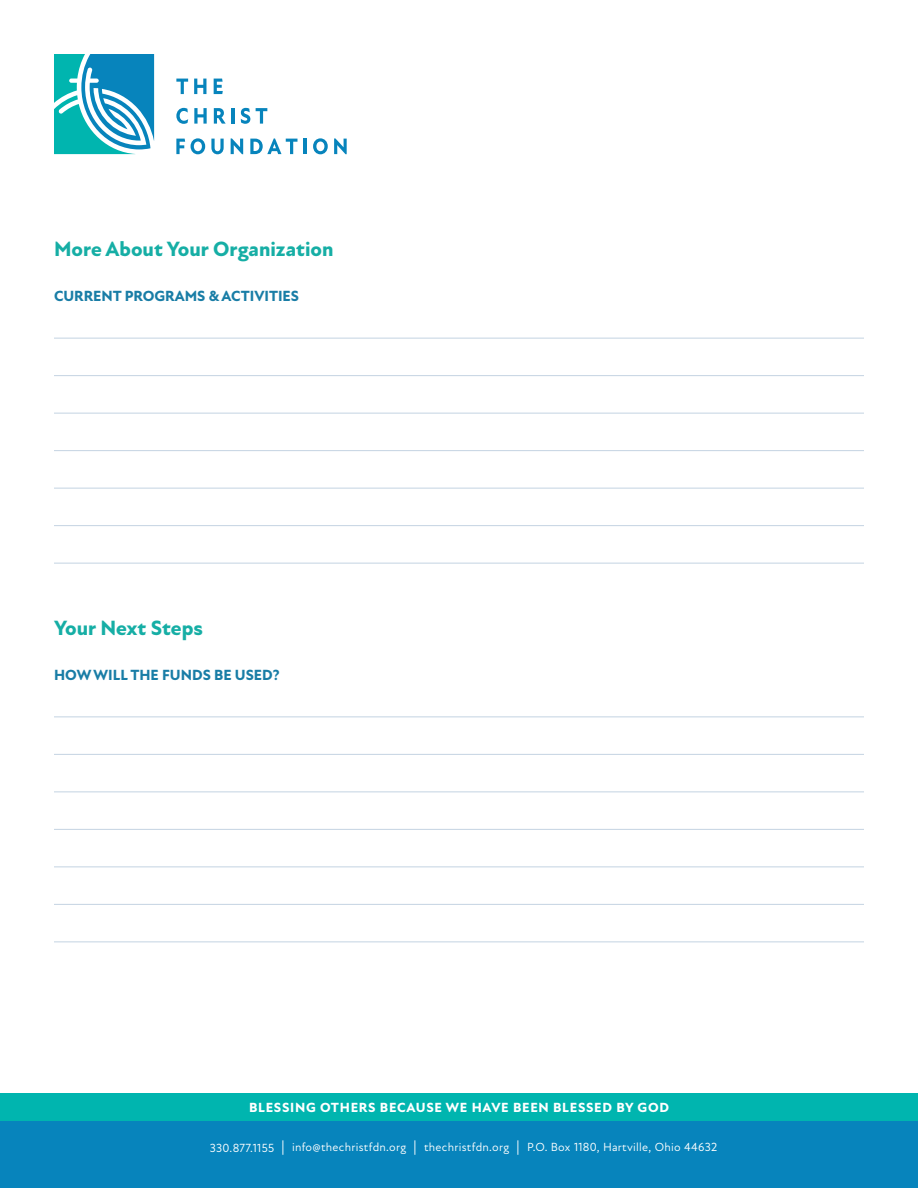
<style>
.page{position:relative;width:918px;height:1188px;background:#fff}
.page>*{position:absolute;margin:0;border:0;box-sizing:border-box;transform-origin:0 0}
.t1{font:800 21px "Atten New";color:#16aea5}
.t2{font:800 15px "Atten New";color:#197da6}
.t3{font:800 13.5px "Atten New";letter-spacing:.05em;color:#fff}
.t4{font:12px "Atten New";letter-spacing:.025em;color:#fff}
.s1{font-size:15px}
</style>
<div class="page">
<hr style="left:54px;top:338px;width:810px;height:1px;background:#c4d3e2">
<hr style="left:54px;top:375px;width:810px;height:1px;background:#c4d3e2">
<hr style="left:54px;top:413px;width:810px;height:1px;background:#c4d3e2">
<hr style="left:54px;top:450px;width:810px;height:1px;background:#c4d3e2">
<hr style="left:54px;top:488px;width:810px;height:1px;background:#c4d3e2">
<hr style="left:54px;top:525px;width:810px;height:1px;background:#c4d3e2">
<hr style="left:54px;top:563px;width:810px;height:1px;background:#c4d3e2">
<hr style="left:54px;top:717px;width:810px;height:1px;background:#c4d3e2">
<hr style="left:54px;top:754px;width:810px;height:1px;background:#c4d3e2">
<hr style="left:54px;top:792px;width:810px;height:1px;background:#c4d3e2">
<hr style="left:54px;top:829px;width:810px;height:1px;background:#c4d3e2">
<hr style="left:54px;top:867px;width:810px;height:1px;background:#c4d3e2">
<hr style="left:54px;top:904px;width:810px;height:1px;background:#c4d3e2">
<hr style="left:54px;top:942px;width:810px;height:1px;background:#c4d3e2">
<svg style="left:176px;top:79px;width:12px;height:15px"></svg>
<svg style="left:194px;top:79px;width:12px;height:15px"></svg>
<svg style="left:214px;top:79px;width:9px;height:15px"></svg>
<svg style="left:176px;top:108px;width:12px;height:16px"></svg>
<svg style="left:194px;top:108px;width:13px;height:16px"></svg>
<svg style="left:214px;top:108px;width:12px;height:16px"></svg>
<hr style="left:231px;top:108px;width:3px;height:16px;background:#0784bc">
<svg style="left:241px;top:108px;width:9px;height:16px"></svg>
<svg style="left:256px;top:108px;width:11px;height:16px"></svg>
<svg style="left:176px;top:139px;width:9px;height:15px"></svg>
<svg style="left:191px;top:138px;width:14px;height:16px"></svg>
<svg style="left:211px;top:139px;width:13px;height:15px"></svg>
<svg style="left:231px;top:138px;width:12px;height:16px"></svg>
<svg style="left:250px;top:138px;width:47px;height:16px"></svg>
<hr style="left:304px;top:139px;width:3px;height:15px;background:#0784bc">
<svg style="left:313px;top:138px;width:15px;height:16px"></svg>
<svg style="left:334px;top:138px;width:13px;height:16px"></svg>
<svg style="left:54px;top:54px;width:100px;height:100px"></svg>
<div style="left:0;top:1120px;width:918px;height:68px;background:#0784bc"></div>
<div style="left:0;top:1093px;width:918px;height:27px;background:#00b5af"></div>
<p class="t1" style="left:54px;top:237px;width:281px">More About Your Organization</p>
<p class="t2" style="left:54px;top:287px;width:247px">CURRENT PROGRAMS &amp; ACTIVITIES</p>
<p class="t1" style="left:54px;top:615px;width:151px">Your Next Steps</p>
<p class="t2" style="left:54px;top:666px;width:227px">HOW WILL THE FUNDS BE USED?</p>
<p class="t3" style="left:249px;top:1099px;width:421px">BLESSING OTHERS BECAUSE WE HAVE BEEN BLESSED BY GOD</p>
<p class="t4" style="left:210px;top:1140px;width:509px">330.877.1155 <span class="s1">|</span> info@thechristfdn.org <span class="s1">|</span> thechristfdn.org <span class="s1">|</span> P.O. Box 1180, Hartville, Ohio 44632</p>
</div>
